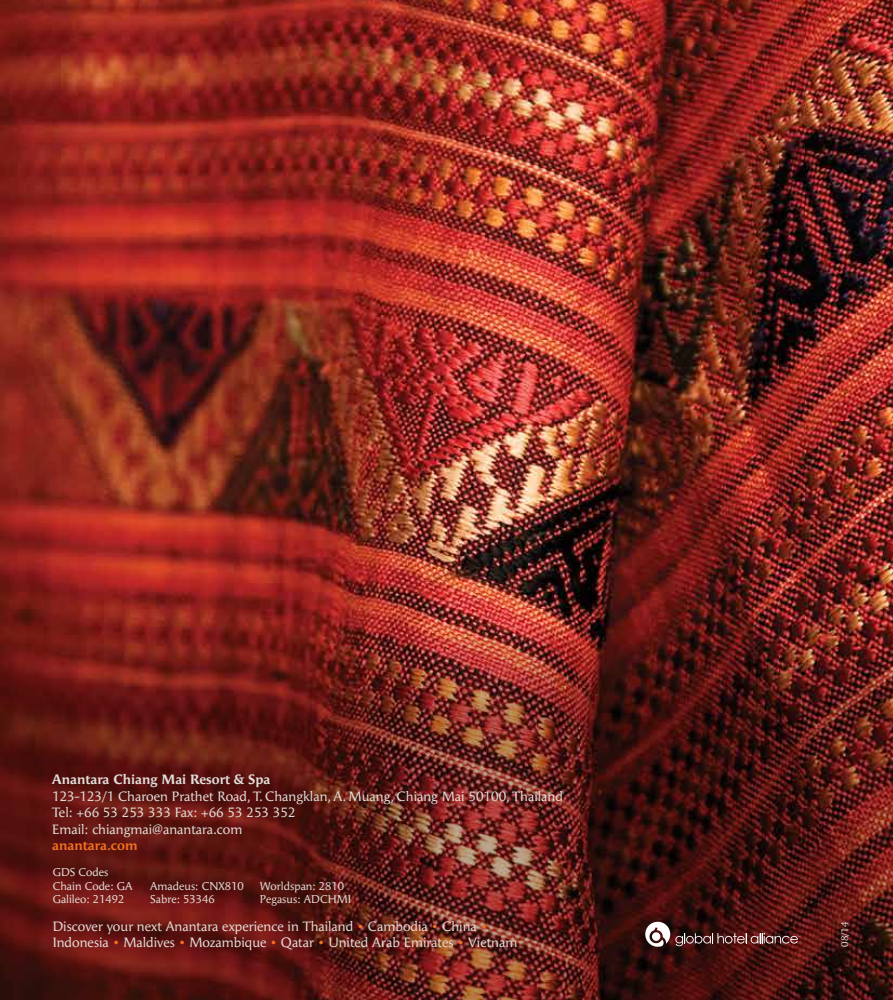
<style>
.page{position:relative;width:893px;height:1000px;background:#fff}
.page>*{position:absolute;margin:0;border:0;box-sizing:border-box;transform-origin:0 0}
.t1{font:13.5px/16.5px "Angie";color:#e1ded9}
.t2{font:700 13.5px "Angie";color:#e1ded9}
.t3{font:700 13.5px "Angie";color:#f36f21}
.t4{font:11.25px/13.5px "Angie";color:#e1ded9}
.t5{font:9.75px "Angie";color:#e1ded9}
.s1{color:#f36f21}
</style>
<div class="page">
<img style="left:0;top:0;width:893px;height:469px">
<img style="left:0;top:469px;width:893px;height:530px">
<svg style="left:643px;top:919px;width:157px;height:28px;background:#603736"></svg>
<p class="t2" style="left:52px;top:772px;width:220px">Anantara Chiang Mai Resort &amp; Spa</p>
<p class="t1" style="left:52px;top:788px;width:512px">123-123/1 Charoen Prathet Road, T. Changklan, A. Muang, Chiang Mai 50100, Thailand<br>Tel: +66 53 253 333 Fax: +66 53 253 352<br>Email: chiangmai@anantara.com</p>
<p class="t3" style="left:52px;top:838px;width:87px">anantara.com</p>
<p class="t4" style="left:53px;top:865px;width:81px">GDS Codes<br>Chain Code: GA</p>
<p class="t4" style="left:150px;top:879px;width:95px">Amadeus: CNX810</p>
<p class="t4" style="left:260px;top:879px;width:86px">Worldspan: 2810</p>
<p class="t4" style="left:53px;top:892px;width:73px">Galileo: 21492</p>
<p class="t4" style="left:150px;top:892px;width:66px">Sabre: 53346</p>
<p class="t4" style="left:260px;top:892px;width:93px">Pegasus: ADCHMI</p>
<p class="t1" style="left:53px;top:917px;width:466px">Discover your next Anantara experience in Thailand <span class="s1">•</span> Cambodia <span class="s1">•</span> China <span class="s1">•<br></span>Indonesia <span class="s1">•</span> Maldives <span class="s1">•</span> Mozambique <span class="s1">•</span> Qatar <span class="s1">•</span> United Arab Emirates <span class="s1">•</span> Vietnam</p>
<p class="t5" style="left:839px;top:946px;width:27px;rotate:-90deg">08/14</p>
</div>
